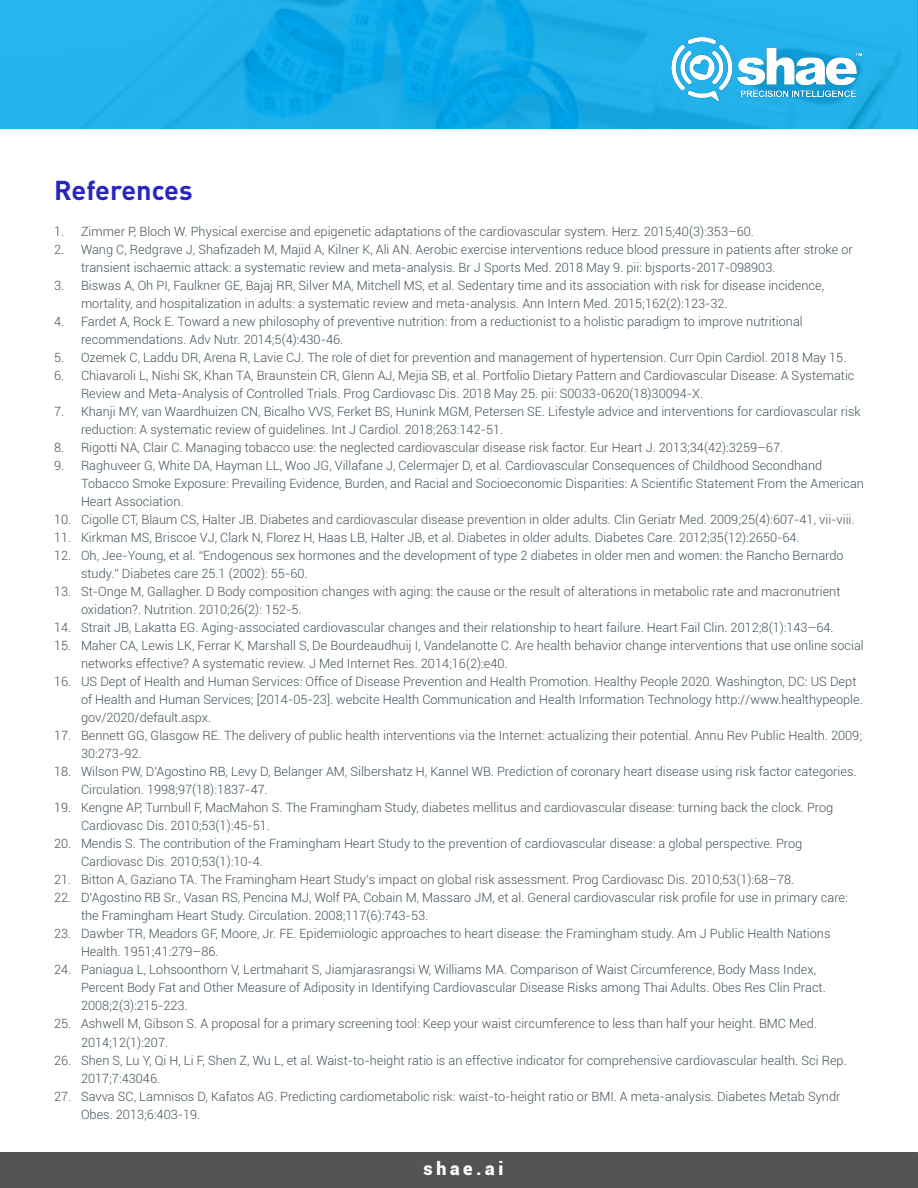
<style>
.page{position:relative;width:918px;height:1188px;background:#fff}
.page>*{position:absolute;margin:0;border:0;box-sizing:border-box;transform-origin:0 0}
.t1{font:700 27px "DIN Pro";color:#2727c0}
.t2{font:900 18px "Roboto";letter-spacing:.2em;color:#fff}
.t3{font:300 12.75px/18px "Roboto";color:#43525a}
</style>
<div class="page">
<div style="left:1px;top:1153px;width:916px;height:35px;background:#545454"></div>
<div style="left:0;top:1152px;width:918px;height:36px;border:2px solid #545454"></div>
<svg style="left:917px;top:1152px;width:1px;height:36px"></svg>
<svg style="left:0;top:0;width:918px;height:128px;background:#1aade9"></svg>
<img style="left:670px;top:34px;width:197px;height:70px">
<h1 class="t1" style="left:54px;top:172px;width:140px">References</h1>
<p class="t3" style="left:54px;top:222px;width:702px">1. Zimmer P, Bloch W. Physical exercise and epigenetic adaptations of the cardiovascular system. Herz. 2015;40(3):353–60.</p>
<p class="t3" style="left:81px;top:240px;width:773px;text-indent:-27px">2. Wang C, Redgrave J, Shafizadeh M, Majid A, Kilner K, Ali AN. Aerobic exercise interventions reduce blood pressure in patients after stroke or transient ischaemic attack: a systematic review and meta-analysis. Br J Sports Med. 2018 May 9. pii: bjsports-2017-098903.</p>
<p class="t3" style="left:81px;top:276px;width:745px;text-indent:-27px">3. Biswas A, Oh PI, Faulkner GE, Bajaj RR, Silver MA, Mitchell MS, et al. Sedentary time and its association with risk for disease incidence, mortality, and hospitalization in adults: a systematic review and meta-analysis. Ann Intern Med. 2015;162(2):123-32.</p>
<p class="t3" style="left:81px;top:312px;width:723px;text-indent:-27px">4. Fardet A, Rock E. Toward a new philosophy of preventive nutrition: from a reductionist to a holistic paradigm to improve nutritional recommendations. Adv Nutr. 2014;5(4):430-46.</p>
<p class="t3" style="left:54px;top:348px;width:794px">5. Ozemek C, Laddu DR, Arena R, Lavie CJ. The role of diet for prevention and management of hypertension. Curr Opin Cardiol. 2018 May 15.</p>
<p class="t3" style="left:81px;top:366px;width:775px;text-indent:-27px">6. Chiavaroli L, Nishi SK, Khan TA, Braunstein CR, Glenn AJ, Mejia SB, et al. Portfolio Dietary Pattern and Cardiovascular Disease: A Systematic<br>Review and Meta-Analysis of Controlled Trials. Prog Cardiovasc Dis. 2018 May 25. pii: S0033-0620(18)30094-X.</p>
<p class="t3" style="left:81px;top:402px;width:781px;text-indent:-27px">7. Khanji MY, van Waardhuizen CN, Bicalho VVS, Ferket BS, Hunink MGM, Petersen SE. Lifestyle advice and interventions for cardiovascular risk reduction: A systematic review of guidelines. Int J Cardiol. 2018;263:142-51.</p>
<p class="t3" style="left:54px;top:438px;width:731px">8. Rigotti NA, Clair C. Managing tobacco use: the neglected cardiovascular disease risk factor. Eur Heart J. 2013;34(42):3259–67.</p>
<p class="t3" style="left:81px;top:456px;width:785px;text-indent:-27px">9. Raghuveer G, White DA, Hayman LL, Woo JG, Villafane J, Celermajer D, et al. Cardiovascular Consequences of Childhood Secondhand<br>Tobacco Smoke Exposure: Prevailing Evidence, Burden, and Racial and Socioeconomic Disparities: A Scientific Statement From the American<br>Heart Association.</p>
<p class="t3" style="left:54px;top:510px;width:802px">10. Cigolle CT, Blaum CS, Halter JB. Diabetes and cardiovascular disease prevention in older adults. Clin Geriatr Med. 2009;25(4):607-41, vii-viii.</p>
<p class="t3" style="left:54px;top:528px;width:747px">11. Kirkman MS, Briscoe VJ, Clark N, Florez H, Haas LB, Halter JB, et al. Diabetes in older adults. Diabetes Care. 2012;35(12):2650-64.</p>
<p class="t3" style="left:81px;top:546px;width:764px;text-indent:-27px">12. Oh, Jee-Young, et al. “Endogenous sex hormones and the development of type 2 diabetes in older men and women: the Rancho Bernardo study.” Diabetes care 25.1 (2002): 55-60.</p>
<p class="t3" style="left:81px;top:582px;width:761px;text-indent:-27px">13. St-Onge M, Gallagher. D Body composition changes with aging: the cause or the result of alterations in metabolic rate and macronutrient oxidation?. Nutrition. 2010;26(2): 152-5.</p>
<p class="t3" style="left:54px;top:618px;width:781px">14. Strait JB, Lakatta EG. Aging-associated cardiovascular changes and their relationship to heart failure. Heart Fail Clin. 2012;8(1):143–64.</p>
<p class="t3" style="left:81px;top:636px;width:784px;text-indent:-27px">15. Maher CA, Lewis LK, Ferrar K, Marshall S, De Bourdeaudhuij I, Vandelanotte C. Are health behavior change interventions that use online social networks effective? A systematic review. J Med Internet Res. 2014;16(2):e40.</p>
<p class="t3" style="left:81px;top:672px;width:783px;text-indent:-27px">16. US Dept of Health and Human Services: Office of Disease Prevention and Health Promotion. Healthy People 2020. Washington, DC: US Dept of Health and Human Services; [2014-05-23]. webcite Health Communication and Health Information Technology http://www.healthypeople. gov/2020/default.aspx.</p>
<p class="t3" style="left:81px;top:726px;width:783px;text-indent:-27px">17. Bennett GG, Glasgow RE. The delivery of public health interventions via the Internet: actualizing their potential. Annu Rev Public Health. 2009;<br>30:273-92.</p>
<p class="t3" style="left:81px;top:763px;width:777px;text-indent:-27px">18. Wilson PW, D’Agostino RB, Levy D, Belanger AM, Silbershatz H, Kannel WB. Prediction of coronary heart disease using risk factor categories.<br>Circulation. 1998;97(18):1837-47.</p>
<p class="t3" style="left:81px;top:799px;width:754px;text-indent:-27px">19. Kengne AP, Turnbull F, MacMahon S. The Framingham Study, diabetes mellitus and cardiovascular disease: turning back the clock. Prog<br>Cardiovasc Dis. 2010;53(1):45-51.</p>
<p class="t3" style="left:81px;top:835px;width:723px;text-indent:-27px">20. Mendis S. The contribution of the Framingham Heart Study to the prevention of cardiovascular disease: a global perspective. Prog<br>Cardiovasc Dis. 2010;53(1):10-4.</p>
<p class="t3" style="left:54px;top:871px;width:742px">21. Bitton A, Gaziano TA. The Framingham Heart Study’s impact on global risk assessment. Prog Cardiovasc Dis. 2010;53(1):68–78.</p>
<p class="t3" style="left:81px;top:889px;width:768px;text-indent:-27px">22. D’Agostino RB Sr., Vasan RS, Pencina MJ, Wolf PA, Cobain M, Massaro JM, et al. General cardiovascular risk profile for use in primary care: the Framingham Heart Study. Circulation. 2008;117(6):743-53.</p>
<p class="t3" style="left:81px;top:925px;width:751px;text-indent:-27px">23. Dawber TR, Meadors GF, Moore, Jr. FE. Epidemiologic approaches to heart disease: the Framingham study. Am J Public Health Nations<br>Health. 1951;41:279–86.</p>
<p class="t3" style="left:81px;top:961px;width:746px;text-indent:-27px">24. Paniagua L, Lohsoonthorn V, Lertmaharit S, Jiamjarasrangsi W, Williams MA. Comparison of Waist Circumference, Body Mass Index,<br>Percent Body Fat and Other Measure of Adiposity in Identifying Cardiovascular Disease Risks among Thai Adults. Obes Res Clin Pract.<br>2008;2(3):215-223.</p>
<p class="t3" style="left:81px;top:1015px;width:737px;text-indent:-27px">25. Ashwell M, Gibson S. A proposal for a primary screening tool: Keep your waist circumference to less than half your height. BMC Med.<br>2014;12(1):207.</p>
<p class="t3" style="left:81px;top:1051px;width:767px;text-indent:-27px">26. Shen S, Lu Y, Qi H, Li F, Shen Z, Wu L, et al. Waist-to-height ratio is an effective indicator for comprehensive cardiovascular health. Sci Rep.<br>2017;7:43046.</p>
<p class="t3" style="left:81px;top:1087px;width:761px;text-indent:-27px">27. Savva SC, Lamnisos D, Kafatos AG. Predicting cardiometabolic risk: waist-to-height ratio or BMI. A meta-analysis. Diabetes Metab Syndr<br>Obes. 2013;6:403-19.</p>
<h2 class="t2" style="left:424px;top:1156px;width:81px">shae.ai</h2>
</div>
